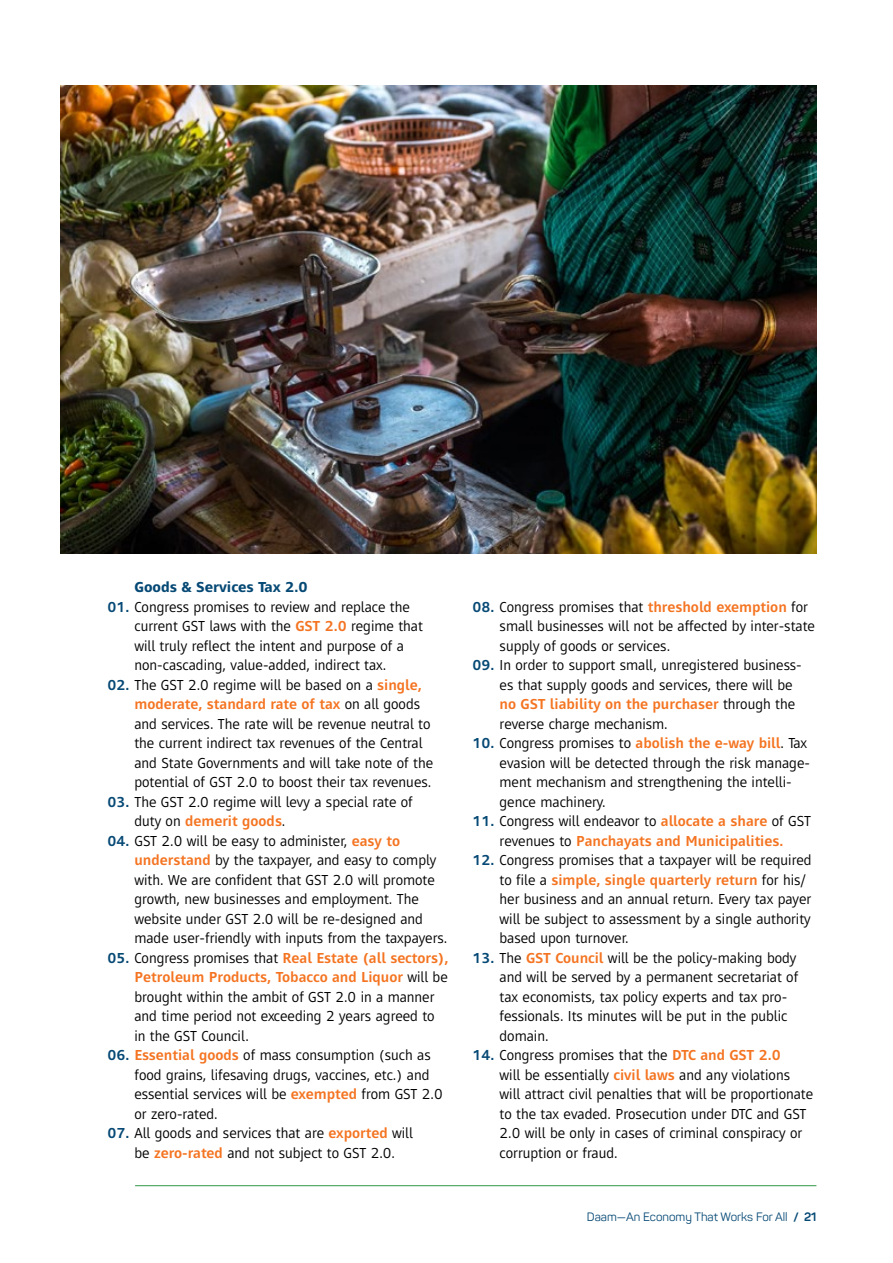
<style>
.page{position:relative;width:893px;height:1263px;background:#fff}
.page>*{position:absolute;margin:0;border:0;box-sizing:border-box;transform-origin:0 0}
.t1{font:15px/19.5px "Mayberry Pro";color:#000}
.t2{font:600 15px/19.5px "Mayberry Pro";color:#f47421;text-align:center}
.t3{font:700 15px "Mayberry Pro";color:#064975}
.t4{font:12px "Panton";color:#064975}
.s1{font-weight:600;color:#064975}
.s2{font-weight:600;color:#f47421}
.s3{color:#064975}
.s4{font-weight:400;color:#000}
.s5{font-weight:700}
</style>
<div class="page">
<img style="left:60px;top:85px;width:756px;height:468px">
<hr style="left:135px;top:1185px;width:681px;height:1px;background:#349645">
<p class="t3" style="left:134px;top:577px;width:175px">Goods &amp; Services Tax 2.0</p>
<p class="t1" style="left:134px;top:596px;width:290px;text-indent:-27px"><span class="s1">01.</span> Congress promises to review and replace the current GST laws with the <span class="s2">GST 2.0</span> regime that will truly reflect the intent and purpose of a non-cascading, value-added, indirect tax.</p>
<p class="t1" style="left:134px;top:674px;width:300px;text-indent:-27px"><span class="s1">02.</span> The GST 2.0 regime will be based on a <span class="s2">single, moderate, standard rate of tax</span> on all goods and services. The rate will be revenue neutral to the current indirect tax revenues of the Central and State Governments and will take note of the potential of GST 2.0 to boost their tax revenues.</p>
<p class="t1" style="left:134px;top:791px;width:280px;text-indent:-27px"><span class="s1">03.</span> The GST 2.0 regime will levy a special rate of duty on <span class="s2">demerit goods</span>.</p>
<p class="t1" style="left:134px;top:830px;width:314px;text-indent:-27px"><span class="s1">04.</span> GST 2.0 will be easy to administer, <span class="s2">easy to understand</span> by the taxpayer, and easy to comply with. We are confident that GST 2.0 will promote growth, new businesses and employment. The website under GST 2.0 will be re-designed and made user-friendly with inputs from the taxpayers.</p>
<p class="t1" style="left:134px;top:947px;width:316px;text-indent:-27px"><span class="s1">05.</span> Congress promises that <span class="s2">Real Estate (all sectors), Petroleum Products, Tobacco and Liquor</span> will be brought within the ambit of GST 2.0 in a manner and time period not exceeding 2 years agreed to in the GST Council.</p>
<p class="t1" style="left:134px;top:1045px;width:310px;text-indent:-27px"><span class="s1">06.</span> <span class="s2">Essential goods</span> of mass consumption (such as food grains, lifesaving drugs, vaccines, etc.) and essential services will be <span class="s2">exempted</span> from GST 2.0 or zero-rated.</p>
<p class="t1" style="left:134px;top:1123px;width:280px;text-indent:-27px"><span class="s1">07.</span> All goods and services that are <span class="s2">exported</span> will be <span class="s2">zero-rated</span> and not subject to GST 2.0.</p>
<p class="t1" style="left:500px;top:596px;width:317px;text-indent:-27px"><span class="s1">08.</span> Congress promises that <span class="s2">threshold exemption</span> for small businesses will not be affected by inter-state supply of goods or services.</p>
<p class="t1" style="left:500px;top:655px;width:304px;text-indent:-27px"><span class="s1">09.</span> In order to support small, unregistered business&shy;es that supply goods and services, there will be <span class="s2">no GST liability on the purchaser</span> through the reverse charge mechanism.</p>
<p class="t1" style="left:500px;top:733px;width:312px;text-indent:-27px"><span class="s1">10.</span> Congress promises to <span class="s2">abolish the e-way bill</span>. Tax evasion will be detected through the risk manage&shy;ment mechanism and strengthening the intelli&shy;gence machinery.</p>
<p class="t2" style="left:473px;top:811px;width:340px"><span class="s3">11.</span> <span class="s4">Congress will endeavor to</span> allocate a share <span class="s4">of GST revenues to</span> Panchayats and Municipalities.</p>
<p class="t1" style="left:500px;top:850px;width:314px;text-indent:-27px"><span class="s1">12.</span> Congress promises that a taxpayer will be required to file a <span class="s2">simple, single quarterly return</span> for his/ her business and an annual return. Every tax payer will be subject to assessment by a single authority based upon turnover.</p>
<p class="t1" style="left:500px;top:947px;width:300px;text-indent:-27px"><span class="s1">13.</span> The <span class="s2">GST Council</span> will be the policy-making body and will be served by a permanent secretariat of tax economists, tax policy experts and tax pro&shy;fessionals. Its minutes will be put in the public domain.</p>
<p class="t1" style="left:500px;top:1045px;width:315px;text-indent:-27px"><span class="s1">14.</span> Congress promises that the <span class="s2">DTC and GST 2.0<br></span>will be essentially <span class="s2">civil laws</span> and any violations will attract civil penalties that will be proportionate to the tax evaded. Prosecution under DTC and GST 2.0 will be only in cases of criminal conspiracy or corruption or fraud.</p>
<p class="t4" style="left:587px;top:1209px;width:231px">Daam—An Economy That Works For All <span class="s5">/ 21</span></p>
</div>
